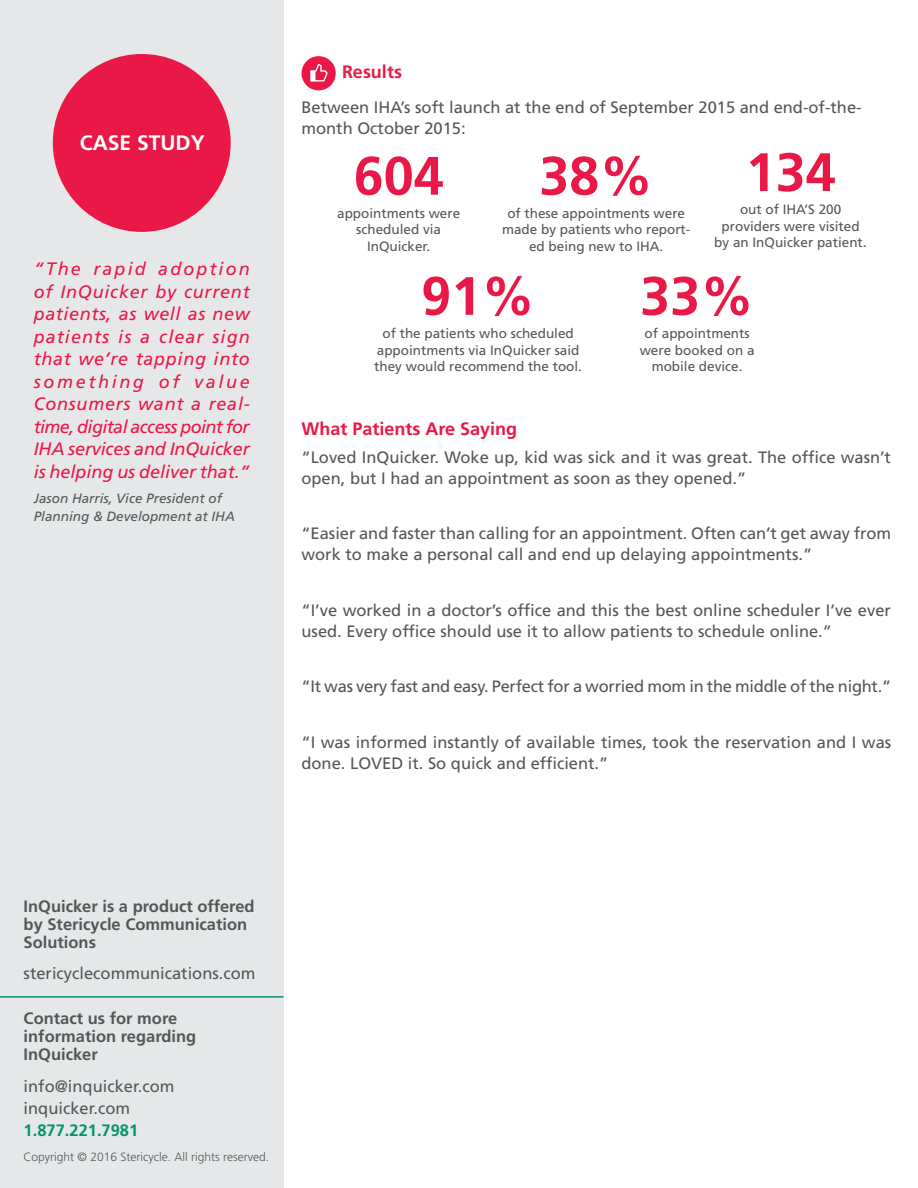
<style>
.page{position:relative;width:918px;height:1188px;background:#fff}
.page>*{position:absolute;margin:0;border:0;box-sizing:border-box;transform-origin:0 0}
.Summary_Header{font:700 54px "Frutiger LT Std";color:#ea1846}
.t1{font:700 21px "Frutiger LT Std";color:#fff}
.Pull_Quote__Quote{font:italic 18px/22.5px "Frutiger LT Std";letter-spacing:-.005em;color:#ea1846;text-align:justify}
.Pull_Quote__Quote-2{font:700 18px "Frutiger LT Std";color:#ea1846}
.t2{font:700 18px "Frutiger LT Std";color:#fff}
.Section_Header__h2{font:700 18px "Frutiger LT Std";color:#ea1846}
.Pull_Quote__Quote-3{font:16.5px/21px "Frutiger LT Std";color:#525857}
.CTA__Description{font:700 16.5px/18px "Frutiger LT Std";color:#525857}
.Section_Body{font:16.5px/21px "Frutiger LT Std";color:#525857}
.CTA__contact_info{font:16.5px "Frutiger LT Std";color:#525857}
.CTA__contact_info-2{font:700 16.5px "Frutiger LT Std";color:#03956e}
.Summary_Header-2{font:13.5px/16.5px "Frutiger LT Std";color:#525857;text-align:center}
.Pull_Quote__Name___T{font:italic 13.5px/18px "Frutiger LT Std";color:#525857}
.CTA__contact_info-3{font:300 12px "Frutiger LT Std";color:#525857}
.s1{font-size:15px}
</style>
<div class="page">
<div style="left:0;top:0;width:284px;height:1188px;background:#e6e7e9"></div>
<div style="left:53px;top:54px;width:178px;height:178px;background:#ea1846;border-radius:50%"></div>
<div style="left:301px;top:56px;width:35px;height:34px;background:#ea1846;border-radius:50%"></div>
<svg style="left:310px;top:64px;width:18px;height:18px"></svg>
<hr style="left:0;top:996px;width:284px;height:2px;background:#03956e">
<p class="t1" style="left:80px;top:131px;width:126px">CASE STUDY</p>
<p class="t2" style="left:65px;top:133px;width:155px">ORTHOPAEDICATS</p>
<p class="Pull_Quote__Quote" style="left:34px;top:258px;width:218px">“The rapid adoption of InQuicker by current patients, as well as new patients is a clear sign that we’re tapping into something of value Consumers want a real&shy;time, digital access point for IHA services and InQuicker is helping us deliver that.”</p>
<p class="Pull_Quote__Name___T" style="left:34px;top:489px;width:203px">Jason Harris, Vice President of<br>Planning &amp; Development at IHA</p>
<p class="Section_Header__h2" style="left:342px;top:61px;width:61px">Results</p>
<p class="Section_Body" style="left:302px;top:96px;width:562px">Between IHA’s soft launch at the end of September 2015 and end-of-the&shy;month October 2015:</p>
<p class="Summary_Header" style="left:539px;top:144px;width:116px">38%</p>
<p class="Summary_Header-2" style="left:502px;top:222px;width:190px">made by patients who report&shy;ed being new to IHA.</p>
<p class="Summary_Header" style="left:354px;top:144px;width:92px">604</p>
<p class="Summary_Header-2" style="left:337px;top:205px;width:125px">appointments were scheduled via<br>InQuicker.</p>
<p class="Summary_Header-2" style="left:507px;top:205px;width:179px">of these appointments were</p>
<p class="Summary_Header" style="left:746px;top:141px;width:92px">134</p>
<p class="Summary_Header-2" style="left:714px;top:201px;width:154px">out of IHA’S 200 providers were visited by an InQuicker patient<span class="s1">.</span></p>
<p class="Summary_Header" style="left:421px;top:264px;width:116px">91%</p>
<p class="Summary_Header-2" style="left:374px;top:342px;width:209px;text-align:left">appointments via InQuicker said they would recommend the tool.</p>
<p class="Summary_Header-2" style="left:383px;top:325px;width:193px">of the patients who scheduled</p>
<p class="Summary_Header" style="left:640px;top:264px;width:116px">33%</p>
<p class="Summary_Header-2" style="left:640px;top:325px;width:116px">of appointments were booked on a mobile device.</p>
<p class="Pull_Quote__Quote-2" style="left:302px;top:418px;width:217px">What Patients Are Saying</p>
<p class="Pull_Quote__Quote-3" style="left:302px;top:447px;width:591px">“Loved InQuicker. Woke up, kid was sick and it was great. The office wasn’t open, but I had an appointment as soon as they opened.”</p>
<p class="Pull_Quote__Quote-3" style="left:302px;top:523px;width:591px">“Easier and faster than calling for an appointment. Often can’t get away from work to make a personal call and end up delaying appointments.”</p>
<p class="Pull_Quote__Quote-3" style="left:302px;top:600px;width:591px">“I’ve worked in a doctor’s office and this the best online scheduler I’ve ever used. Every office should use it to allow patients to schedule online.”</p>
<p class="Pull_Quote__Quote-3" style="left:302px;top:676px;width:591px">“It was very fast and easy. Perfect for a worried mom in the middle of the night.”</p>
<p class="Pull_Quote__Quote-3" style="left:302px;top:732px;width:591px">“I was informed instantly of available times, took the reservation and I was done. LOVED it. So quick and efficient.”</p>
<p class="CTA__Description" style="left:24px;top:897px;width:233px">InQuicker is a product offered by Stericycle Communication<br>Solutions</p>
<p class="CTA__contact_info" style="left:24px;top:964px;width:233px">stericyclecommunications.com</p>
<p class="CTA__Description" style="left:24px;top:1009px;width:174px">Contact us for more information regarding<br>InQuicker</p>
<p class="CTA__contact_info" style="left:24px;top:1076px;width:153px">info@inquicker.com</p>
<p class="CTA__contact_info" style="left:24px;top:1098px;width:108px">inquicker.com</p>
<p class="CTA__contact_info-2" style="left:24px;top:1121px;width:116px">1.877.221.7981</p>
<p class="CTA__contact_info-3" style="left:24px;top:1150px;width:247px">Copyright © 2016 Stericycle. All rights reserved.</p>
</div>
